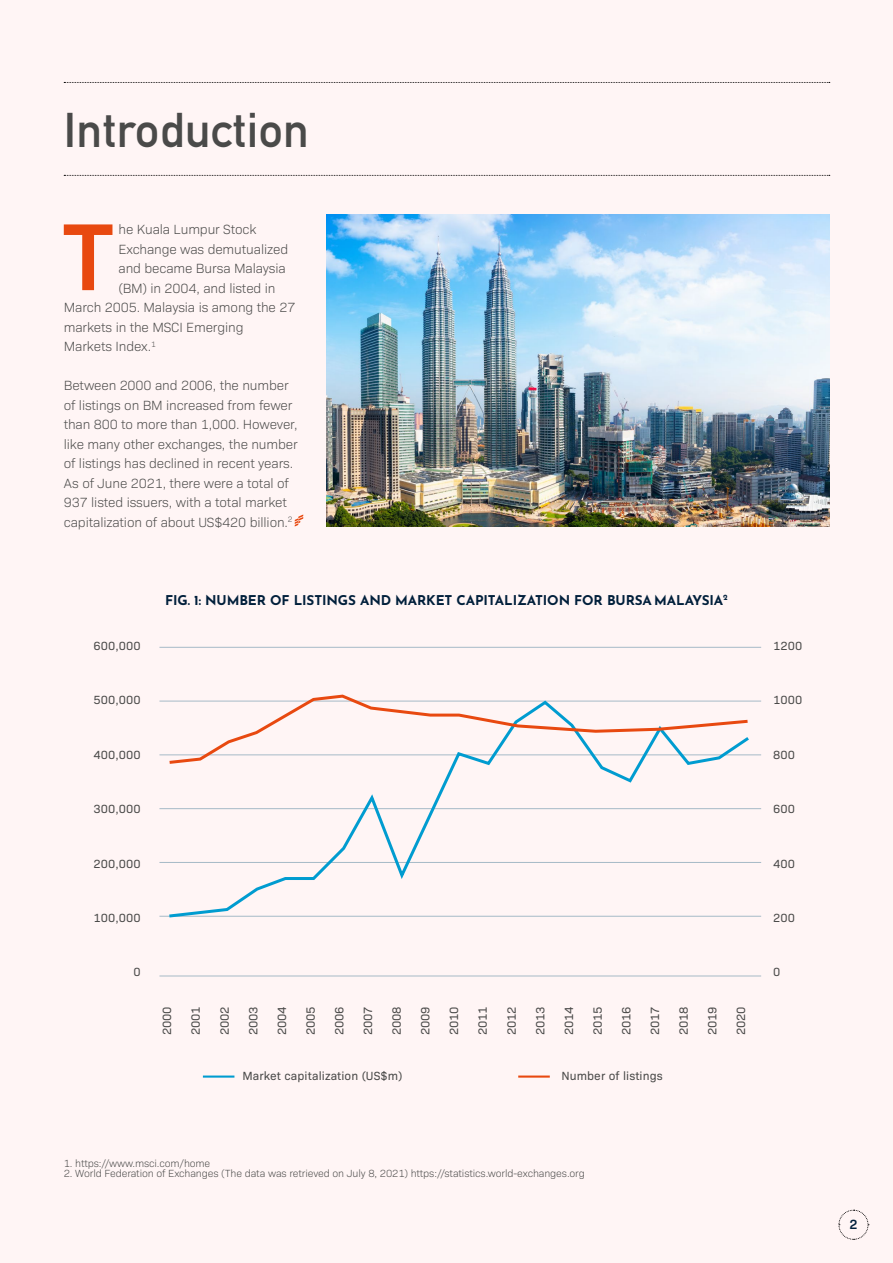
<style>
.page{position:relative;width:893px;height:1263px;background:#fff5f5}
.page>*{position:absolute;margin:0;border:0;box-sizing:border-box;transform-origin:0 0}
.t1{font:600 96.6px "Bio Sans";color:#e84910}
.t2{font:700 48px "DIN Alternate";letter-spacing:.01em;color:#4a4a49}
.t3{font:300 13.5px/19.5px "Bio Sans";letter-spacing:-.01em;color:#4a4a49}
.t4{font:700 13.5px "Josefin Sans";letter-spacing:-.01em;color:#001f3b}
.t5{font:600 13.5px "Bio Sans";color:#001f3b}
.t6{font:12.15px "Bio Sans";letter-spacing:-.01em;color:#4a4a49}
.t7{font:12px "Bio Sans";letter-spacing:.01em;color:#4a4a49}
.t8{font:300 10.5px "Bio Sans";letter-spacing:-.01em;color:#4a4a49}
</style>
<div class="page">
<img style="left:326px;top:214px;width:503px;height:312px">
<svg style="left:64px;top:82px;width:766px;height:1px"></svg>
<svg style="left:64px;top:175px;width:766px;height:1px"></svg>
<hr style="left:159px;top:976px;width:602px;height:1px;background:#a6bac7">
<hr style="left:203px;top:1075px;width:31px;height:2px;background:#009cd0">
<hr style="left:518px;top:1075px;width:32px;height:2px;background:#e84910">
<hr style="left:159px;top:916px;width:602px;height:1px;background:#a6bac7">
<hr style="left:159px;top:862px;width:602px;height:1px;background:#a6bac7">
<hr style="left:159px;top:808px;width:602px;height:1px;background:#a6bac7">
<hr style="left:159px;top:754px;width:602px;height:1px;background:#a6bac7">
<hr style="left:159px;top:701px;width:602px;height:1px;background:#a6bac7">
<hr style="left:159px;top:647px;width:602px;height:1px;background:#a6bac7">
<svg style="left:166px;top:700px;width:586px;height:218px"></svg>
<svg style="left:166px;top:694px;width:585px;height:72px"></svg>
<svg style="left:295px;top:514px;width:8px;height:12px"></svg>
<svg style="left:838px;top:1209px;width:31px;height:31px"></svg>
<h2 class="t2" style="left:64px;top:94px;width:247px">Introduction</h2>
<p class="t3" style="left:119px;top:219px;width:139px">he Kuala Lumpur Stock</p>
<p class="t3" style="left:119px;top:238px;width:171px">Exchange was demutualized</p>
<p class="t3" style="left:119px;top:258px;width:169px">and became Bursa Malaysia</p>
<p class="t3" style="left:119px;top:277px;width:158px">(BM) in 2004, and listed in</p>
<p class="t3" style="left:64px;top:297px;width:233px">March 2005. Malaysia is among the 27</p>
<p class="t3" style="left:64px;top:316px;width:181px">markets in the MSCI Emerging</p>
<p class="t3" style="left:64px;top:336px;width:94px">Markets Index.<sup>1</sup></p>
<p class="t3" style="left:64px;top:375px;width:235px">Between 2000 and 2006, the number of listings on BM increased from fewer than 800 to more than 1,000. However, like many other exchanges, the number of listings has declined in recent years.<br>As of June 2021, there were a total of 937 listed issuers, with a total market capitalization of about US$420 billion.<sup>2</sup></p>
<h1 class="t1" style="left:63px;top:184px;width:52px">T</h1>
<p class="t4" style="left:165px;top:588px;width:564px">FIG. 1: NUMBER OF LISTINGS AND MARKET CAPITALIZATION FOR BURSA MALAYSIA<sup>2</sup></p>
<p class="t7" style="left:93px;top:637px;width:49px">600,000</p>
<p class="t7" style="left:773px;top:637px;width:31px">1200</p>
<p class="t7" style="left:93px;top:691px;width:49px">500,000</p>
<p class="t7" style="left:773px;top:691px;width:31px">1000</p>
<p class="t7" style="left:93px;top:746px;width:49px">400,000</p>
<p class="t7" style="left:773px;top:746px;width:23px">800</p>
<p class="t7" style="left:93px;top:800px;width:49px">300,000</p>
<p class="t7" style="left:773px;top:800px;width:23px">600</p>
<p class="t7" style="left:93px;top:854px;width:49px">200,000</p>
<p class="t7" style="left:773px;top:854px;width:23px">400</p>
<p class="t7" style="left:93px;top:909px;width:49px">100,000</p>
<p class="t7" style="left:773px;top:909px;width:23px">200</p>
<p class="t7" style="left:134px;top:963px;width:9px">0</p>
<p class="t7" style="left:773px;top:963px;width:9px">0</p>
<p class="t6" style="left:158px;top:1035px;width:30px;rotate:-90deg">2000</p>
<p class="t6" style="left:187px;top:1035px;width:30px;rotate:-90deg">2001</p>
<p class="t6" style="left:215px;top:1035px;width:30px;rotate:-90deg">2002</p>
<p class="t6" style="left:244px;top:1035px;width:30px;rotate:-90deg">2003</p>
<p class="t6" style="left:273px;top:1035px;width:30px;rotate:-90deg">2004</p>
<p class="t6" style="left:302px;top:1035px;width:30px;rotate:-90deg">2005</p>
<p class="t6" style="left:330px;top:1035px;width:30px;rotate:-90deg">2006</p>
<p class="t6" style="left:359px;top:1035px;width:30px;rotate:-90deg">2007</p>
<p class="t6" style="left:388px;top:1035px;width:30px;rotate:-90deg">2008</p>
<p class="t6" style="left:416px;top:1035px;width:30px;rotate:-90deg">2009</p>
<p class="t6" style="left:445px;top:1035px;width:30px;rotate:-90deg">2010</p>
<p class="t6" style="left:474px;top:1035px;width:30px;rotate:-90deg">2011</p>
<p class="t6" style="left:502px;top:1035px;width:30px;rotate:-90deg">2012</p>
<p class="t6" style="left:531px;top:1035px;width:30px;rotate:-90deg">2013</p>
<p class="t6" style="left:560px;top:1035px;width:30px;rotate:-90deg">2014</p>
<p class="t6" style="left:589px;top:1035px;width:30px;rotate:-90deg">2015</p>
<p class="t6" style="left:617px;top:1035px;width:30px;rotate:-90deg">2016</p>
<p class="t6" style="left:646px;top:1035px;width:30px;rotate:-90deg">2017</p>
<p class="t6" style="left:675px;top:1035px;width:30px;rotate:-90deg">2018</p>
<p class="t6" style="left:703px;top:1035px;width:30px;rotate:-90deg">2019</p>
<p class="t6" style="left:732px;top:1035px;width:30px;rotate:-90deg">2020</p>
<p class="t7" style="left:242px;top:1067px;width:162px">Market capitalization (US$m)</p>
<p class="t7" style="left:561px;top:1067px;width:103px">Number of listings</p>
<p class="t8" style="left:64px;top:1155px;width:148px">1. https://www.msci.com/home</p>
<p class="t8" style="left:64px;top:1166px;width:523px">2. World Federation of Exchanges (The data was retrieved on July 8, 2021) https://statistics.world-exchanges.org</p>
<p class="t5" style="left:849px;top:1214px;width:10px">2</p>
</div>
